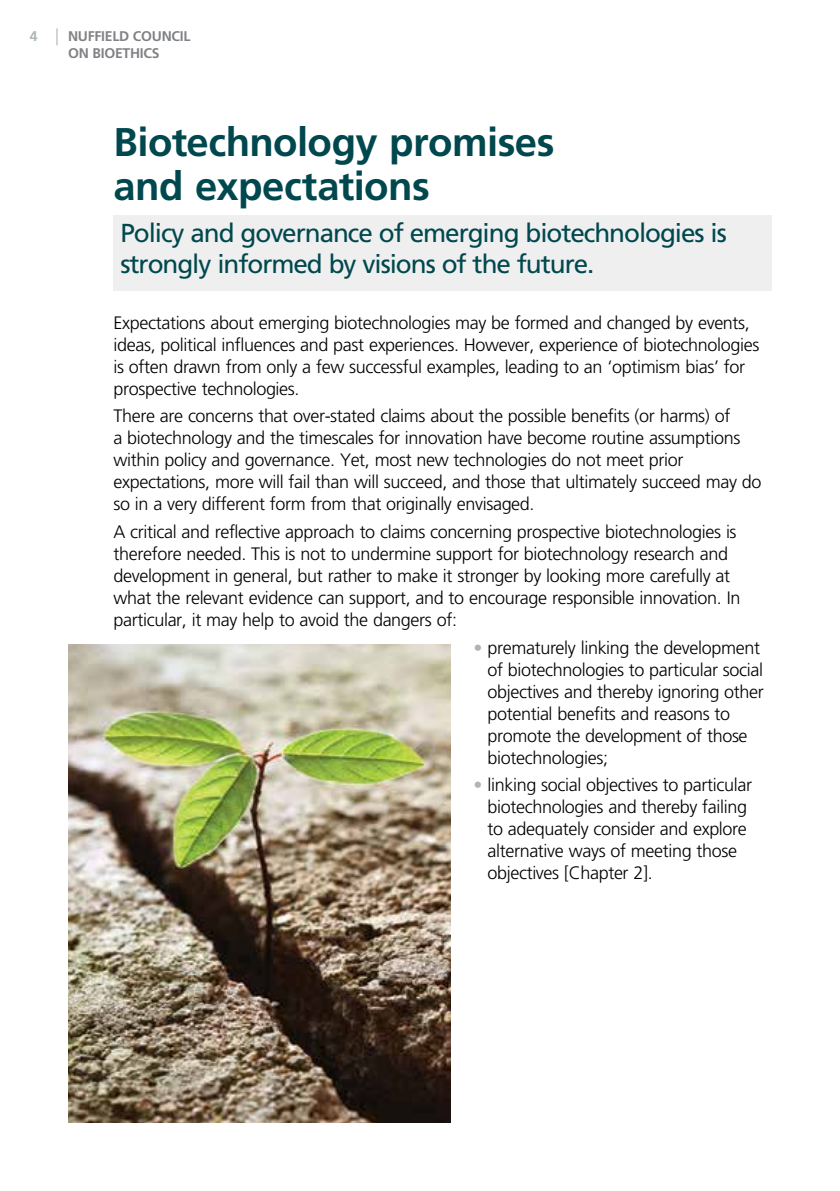
<style>
.page{position:relative;width:840px;height:1191px;background:#fff}
.page>*{position:absolute;margin:0;border:0;box-sizing:border-box;transform-origin:0 0}
.t1{font:700 40px/44px "Frutiger";letter-spacing:-.015em;color:#00484e}
.t2{font:26px/31px "Frutiger";letter-spacing:-.04em;color:#00484e}
.t3{font:300 18px/22px "Frutiger";letter-spacing:-.02em;color:#000}
.t4{font:700 14px/16.8px "Frutiger";letter-spacing:-.02em;color:#808285}
.t5{font:700 14px "Frutiger";color:#aeb6b5}
.s1{color:#aeb6b5}
</style>
<div class="page">
<div style="left:113px;top:215px;width:658px;height:76px;background:#efefef"></div>
<svg style="left:56px;top:28px;width:1px;height:17px"></svg>
<img style="left:68px;top:644px;width:382px;height:479px">
<p class="t5" style="left:30px;top:28px;width:9px">4</p>
<p class="t4" style="left:68px;top:28px;width:124px">NUFFIELD COUNCIL<br>ON BIOETHICS</p>
<h1 class="t1" style="left:113px;top:120px;width:442px">Biotechnology promises and expectations</h1>
<h2 class="t2" style="left:120px;top:217px;width:607px">Policy and governance of emerging biotechnologies is strongly informed by visions of the future.</h2>
<p class="t3" style="left:113px;top:311px;width:647px">Expectations about emerging biotechnologies may be formed and changed by events, ideas, political influences and past experiences. However, experience of biotechnologies is often drawn from only a few successful examples, leading to an ‘optimism bias’ for prospective technologies.</p>
<p class="t3" style="left:113px;top:405px;width:649px">There are concerns that over-stated claims about the possible benefits (or harms) of<br>a biotechnology and the timescales for innovation have become routine assumptions within policy and governance. Yet, most new technologies do not meet prior expectations, more will fail than will succeed, and those that ultimately succeed may do so in a very different form from that originally envisaged.</p>
<p class="t3" style="left:113px;top:521px;width:628px">A critical and reflective approach to claims concerning prospective biotechnologies is therefore needed. This is not to undermine support for biotechnology research and development in general, but rather to make it stronger by looking more carefully at what the relevant evidence can support, and to encourage responsible innovation. In particular, it may help to avoid the dangers of:</p>
<p class="t3" style="left:487px;top:636px;width:278px;text-indent:-14px"><span class="s1">•</span> prematurely linking the development of biotechnologies to particular social objectives and thereby ignoring other potential benefits and reasons to promote the development of those biotechnologies;</p>
<p class="t3" style="left:487px;top:774px;width:266px;text-indent:-14px"><span class="s1">•</span> linking social objectives to particular biotechnologies and thereby failing to adequately consider and explore alternative ways of meeting those objectives [Chapter 2].</p>
</div>
